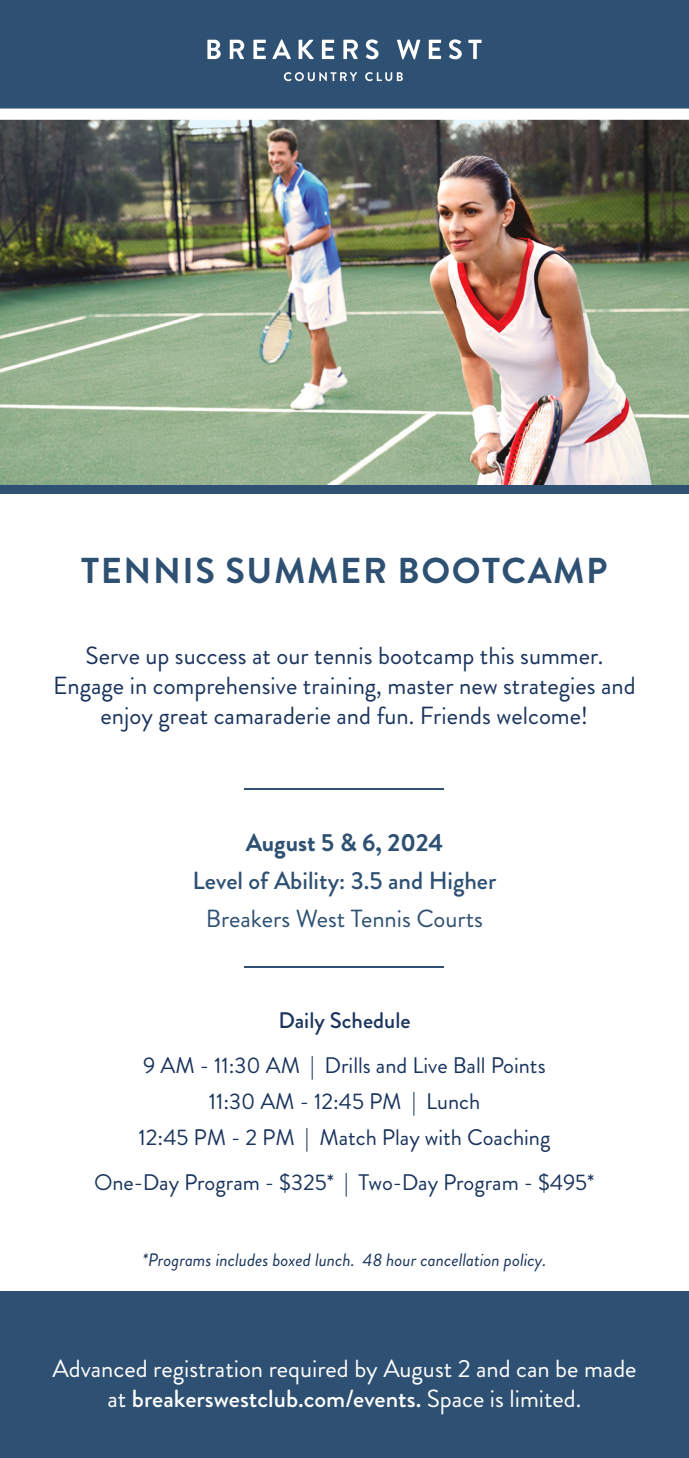
<style>
.page{position:relative;width:689px;height:1458px;background:#fff}
.page>*{position:absolute;margin:0;border:0;box-sizing:border-box;transform-origin:0 0}
.t1{font:700 36px "Brandon Grotesque";letter-spacing:.045em;color:#2e5072}
.t2{font:24.75px/29.7px "Brandon Grotesque";color:#1a345d;text-align:center}
.t3{font:24.75px "Brandon Grotesque";color:#fff}
.t4{font:500 24.75px "Brandon Grotesque";color:#fff}
.t5{font:500 24.75px "Brandon Grotesque";color:#2e5072}
.t6{font:24.75px "Brandon Grotesque";color:#2e5072}
.t7{font:700 24.75px "Brandon Grotesque";color:#2e5072}
.t8{font:22.5px "Brandon Grotesque";color:#1a345d}
.t9{font:500 22.5px "Brandon Grotesque";color:#1a345d}
.t10{font:italic 18px "Brandon Grotesque";color:#1a345d}
.s1{font-weight:400}
</style>
<div class="page">
<div style="left:0;top:0;width:688px;height:118px;background:#2e5072"></div>
<hr style="left:245px;top:789px;width:199px;height:1px;background:#2e5072">
<div style="left:0;top:1291px;width:688px;height:167px;background:#2e5072"></div>
<img style="left:0;top:109px;width:688px;height:385px">
<div style="left:0;top:485px;width:688px;height:8px;background:#2e5072"></div>
<hr style="left:245px;top:967px;width:199px;height:1px;background:#2e5072">
<svg style="left:207px;top:40px;width:14px;height:19px"></svg>
<svg style="left:230px;top:40px;width:14px;height:19px"></svg>
<svg style="left:253px;top:40px;width:13px;height:19px"></svg>
<svg style="left:272px;top:39px;width:19px;height:20px"></svg>
<svg style="left:298px;top:40px;width:16px;height:19px"></svg>
<svg style="left:322px;top:40px;width:12px;height:19px"></svg>
<svg style="left:343px;top:40px;width:15px;height:19px"></svg>
<svg style="left:365px;top:39px;width:13px;height:20px"></svg>
<svg style="left:397px;top:39px;width:23px;height:20px"></svg>
<svg style="left:428px;top:40px;width:13px;height:19px"></svg>
<svg style="left:449px;top:39px;width:12px;height:20px"></svg>
<svg style="left:468px;top:40px;width:13px;height:19px"></svg>
<svg style="left:284px;top:72px;width:73px;height:9px"></svg>
<svg style="left:365px;top:72px;width:38px;height:9px"></svg>
<p class="t1" style="left:81px;top:545px;width:528px">TENNIS SUMMER BOOTCAMP</p>
<p class="t2" style="left:86px;top:641px;width:519px">Serve up success at our tennis bootcamp this summer.</p>
<p class="t2" style="left:53px;top:671px;width:584px">Engage in comprehensive training, master new strategies and enjoy great camaraderie and fun. Friends welcome!</p>
<p class="t7" style="left:246px;top:825px;width:199px">August 5 &amp; 6, 2024</p>
<p class="t5" style="left:192px;top:864px;width:305px">Level of Ability: 3.5 and Higher</p>
<p class="t6" style="left:206px;top:902px;width:279px">Breakers West Tennis Courts</p>
<p class="t9" style="left:278px;top:1004px;width:134px">Daily Schedule</p>
<p class="t8" style="left:143px;top:1049px;width:404px">9 AM - 11:30 AM | Drills and Live Ball Points</p>
<p class="t8" style="left:209px;top:1085px;width:273px">11:30 AM - 12:45 PM | Lunch</p>
<p class="t8" style="left:138px;top:1121px;width:413px">12:45 PM - 2 PM | Match Play with Coaching</p>
<p class="t8" style="left:94px;top:1166px;width:502px">One-Day Program - $325* | Two-Day Program - $495*</p>
<p class="t10" style="left:142px;top:1248px;width:405px">*Programs includes boxed lunch. 48 hour cancellation policy.</p>
<p class="t3" style="left:52px;top:1352px;width:585px">Advanced registration required by August 2 and can be made</p>
<p class="t4" style="left:107px;top:1382px;width:475px"><span class="s1">at</span> breakerswestclub.com/events. <span class="s1">Space is limited.</span></p>
</div>
